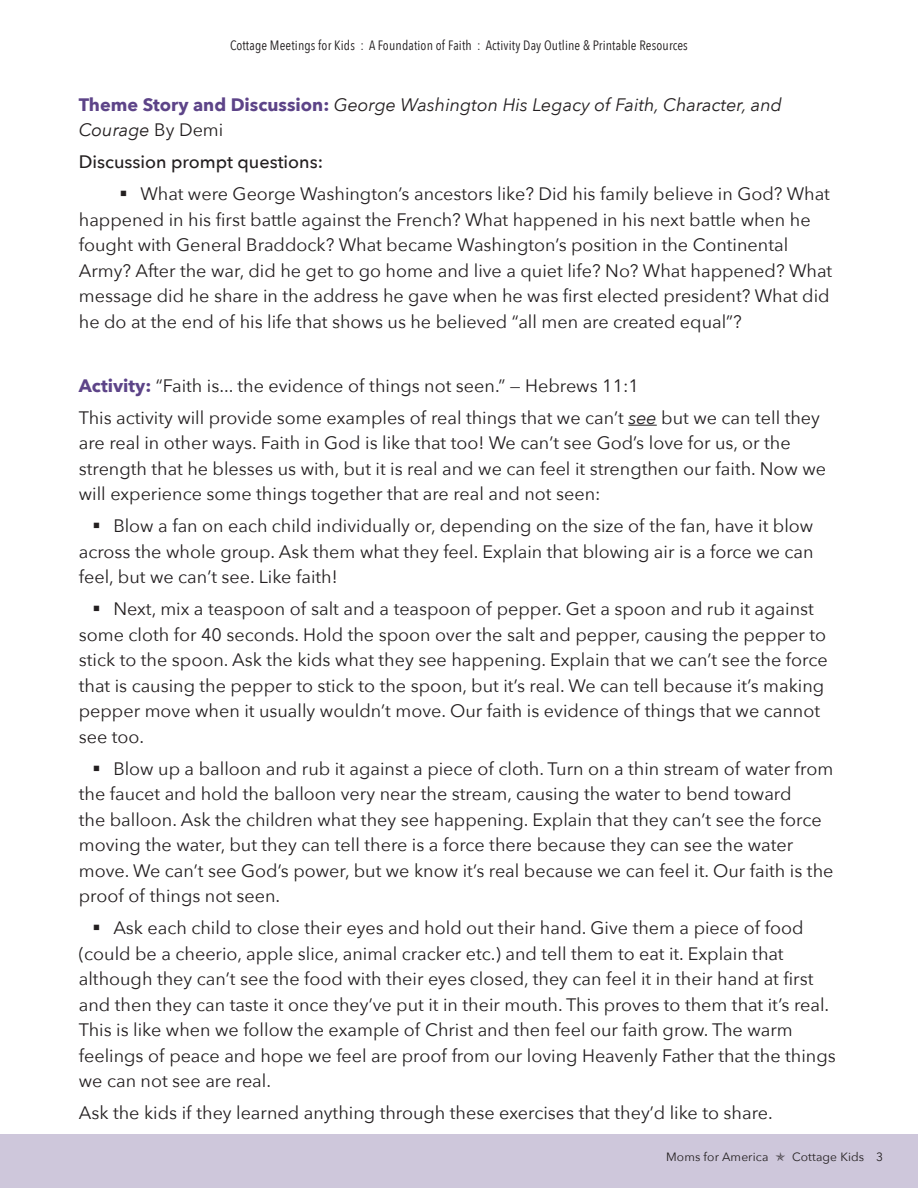
<style>
.page{position:relative;width:918px;height:1188px;background:#fff}
.page>*{position:absolute;margin:0;border:0;box-sizing:border-box;transform-origin:0 0}
.t1{font:18px/25.5px "Avenir Next";color:#231f20}
.t2{font:italic 18px/25.5px "Avenir Next";color:#231f20}
.t3{font:500 18px "Avenir Next";color:#231f20}
.t4{font:13.5px "Avenir Next Condensed";letter-spacing:.01em;color:#231f20}
.t5{font:12px "Avenir Next";letter-spacing:.01em;color:#231f20}
.s1{font-weight:700;font-style:normal;color:#5d4488}
.s2{font-style:normal}
.s3{font-weight:700;color:#5d4488}
.s4{font-style:italic}
.s5{font-family:"Arial Unicode MS"}
</style>
<div class="page">
<svg style="left:628px;top:425px;width:29px;height:1px"></svg>
<div style="left:0;top:1134px;width:918px;height:54px;background:#cec7db"></div>
<p class="t4" style="left:230px;top:33px;width:459px">Cottage Meetings for Kids : A Foundation of Faith : Activity Day Outline &amp; Printable Resources</p>
<p class="t2" style="left:79px;top:91px;width:705px"><span class="s1">Theme Story and Discussion:</span> George Washington His Legacy of Faith, Character, and<br>Courage <span class="s2">By Demi</span></p>
<p class="t3" style="left:79px;top:147px;width:246px">Discussion prompt questions:</p>
<p class="t1" style="left:79px;top:181px;width:755px;text-indent:40px">▪ What were George Washington’s ancestors like? Did his family believe in God? What happened in his first battle against the French? What happened in his next battle when he fought with General Braddock? What became Washington’s position in the Continental Army? After the war, did he get to go home and live a quiet life? No? What happened? What message did he share in the address he gave when he was first elected president? What did he do at the end of his life that shows us he believed “all men are created equal”?</p>
<p class="t1" style="left:79px;top:369px;width:743px;line-height:32px"><span class="s3">Activity:</span> “Faith is... the evidence of things not seen.” — Hebrews 11:1<br>This activity will provide some examples of real things that we can’t <span class="s4">see</span> but we can tell they</p>
<p class="t1" style="left:79px;top:430px;width:749px">are real in other ways. Faith in God is like that too! We can’t see God’s love for us, or the strength that he blesses us with, but it is real and we can feel it strengthen our faith. Now we will experience some things together that are real and not seen:</p>
<p class="t1" style="left:79px;top:513px;width:736px;text-align:justify;text-indent:14px">▪ Blow a fan on each child individually or, depending on the size of the fan, have it blow across the whole group. Ask them what they feel. Explain that blowing air is a force we can feel, but we can’t see. Like faith!</p>
<p class="t1" style="left:79px;top:596px;width:750px;text-indent:14px">▪ Next, mix a teaspoon of salt and a teaspoon of pepper. Get a spoon and rub it against some cloth for 40 seconds. Hold the spoon over the salt and pepper, causing the pepper to stick to the spoon. Ask the kids what they see happening. Explain that we can’t see the force that is causing the pepper to stick to the spoon, but it’s real. We can tell because it’s making pepper move when it usually wouldn’t move. Our faith is evidence of things that we cannot see too.</p>
<p class="t1" style="left:79px;top:755px;width:756px;text-indent:14px">▪ Blow up a balloon and rub it against a piece of cloth. Turn on a thin stream of water from the faucet and hold the balloon very near the stream, causing the water to bend toward<br>the balloon. Ask the children what they see happening. Explain that they can’t see the force moving the water, but they can tell there is a force there because they can see the water move. We can’t see God’s power, but we know it’s real because we can feel it. Our faith is the proof of things not seen.</p>
<p class="t1" style="left:79px;top:915px;width:758px;text-indent:14px">▪ Ask each child to close their eyes and hold out their hand. Give them a piece of food (could be a cheerio, apple slice, animal cracker etc.) and tell them to eat it. Explain that although they can’t see the food with their eyes closed, they can feel it in their hand at first and then they can taste it once they’ve put it in their mouth. This proves to them that it’s real.<br>This is like when we follow the example of Christ and then feel our faith grow. The warm feelings of peace and hope we feel are proof from our loving Heavenly Father that the things we can not see are real.</p>
<p class="t1" style="left:79px;top:1100px;width:696px">Ask the kids if they learned anything through these exercises that they’d like to share.</p>
<p class="t5" style="left:666px;top:1147px;width:218px">Moms for America <span class="s5">✯</span> Cottage Kids 3</p>
</div>
